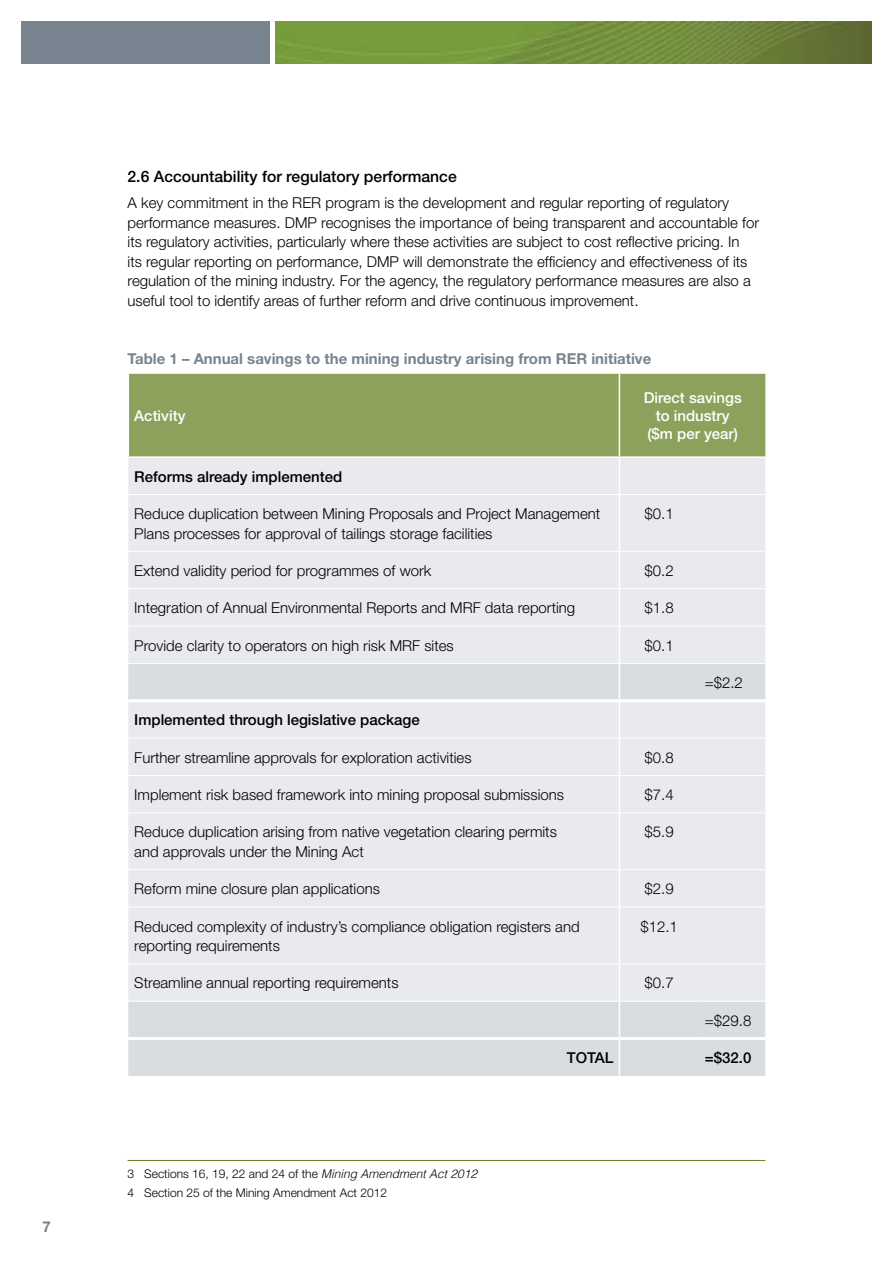
<style>
.page{position:relative;width:893px;height:1263px;background:#fff}
.page>*{position:absolute;margin:0;border:0;box-sizing:border-box;transform-origin:0 0}
.Heading_2{font:500 15.75px "Helvetica Neue";color:#000}
.Body_Copy{font:300 15px/19.5px "Helvetica Neue";color:#000}
.Body_Copy-2{font:500 15px "Helvetica Neue";color:#000}
.Body_Copy-3{font:700 15px "Helvetica Neue";color:#77848f}
.Body_Copy-4{font:500 15px/18px "Helvetica Neue";color:#fff;text-align:center}
.Footnote_text{font:300 12px/19.5px "Helvetica Neue";color:#000}
.s1{font-family:"Helvetica";font-style:italic}
</style>
<div class="page">
<img style="left:21px;top:21px;width:851px;height:43px">
<div style="left:21px;top:22px;width:252px;height:42px;background:#77848f"></div>
<div style="left:270px;top:16px;width:5px;height:99px;background:#fff"></div>
<div style="left:129px;top:374px;width:636px;height:82px;background:#8ba15c"></div>
<div style="left:128px;top:458px;width:637px;height:205px;background:#e9eaed"></div>
<svg style="left:128px;top:664px;width:637px;height:412px;background:#e5e6e9"></svg>
<hr style="left:619px;top:374px;width:1px;height:82px;background:#fff">
<hr style="left:619px;top:458px;width:1px;height:36px;background:#fff">
<hr style="left:619px;top:495px;width:1px;height:56px;background:#fff">
<hr style="left:619px;top:552px;width:1px;height:36px;background:#fff">
<hr style="left:619px;top:589px;width:1px;height:37px;background:#fff">
<hr style="left:619px;top:626px;width:1px;height:37px;background:#fff">
<hr style="left:619px;top:702px;width:1px;height:36px;background:#fff">
<hr style="left:619px;top:738px;width:1px;height:37px;background:#fff">
<hr style="left:619px;top:776px;width:1px;height:36px;background:#fff">
<hr style="left:619px;top:813px;width:1px;height:56px;background:#fff">
<hr style="left:619px;top:870px;width:1px;height:37px;background:#fff">
<hr style="left:619px;top:907px;width:1px;height:56px;background:#fff">
<hr style="left:619px;top:964px;width:1px;height:37px;background:#fff">
<hr style="left:619px;top:664px;width:1px;height:35px;background:#fff">
<hr style="left:619px;top:1001px;width:1px;height:36px;background:#fff">
<hr style="left:619px;top:1040px;width:1px;height:36px;background:#fff">
<hr style="left:128px;top:738px;width:491px;height:1px;background:#fff">
<hr style="left:619px;top:738px;width:80px;height:1px;background:#fff">
<hr style="left:699px;top:738px;width:66px;height:1px;background:#fff">
<hr style="left:128px;top:775px;width:491px;height:1px;background:#fff">
<hr style="left:619px;top:775px;width:80px;height:1px;background:#fff">
<hr style="left:699px;top:775px;width:66px;height:1px;background:#fff">
<hr style="left:128px;top:812px;width:491px;height:1px;background:#fff">
<hr style="left:619px;top:812px;width:80px;height:1px;background:#fff">
<hr style="left:699px;top:812px;width:66px;height:1px;background:#fff">
<hr style="left:128px;top:869px;width:491px;height:1px;background:#fff">
<hr style="left:619px;top:869px;width:80px;height:1px;background:#fff">
<hr style="left:699px;top:869px;width:66px;height:1px;background:#fff">
<hr style="left:128px;top:907px;width:491px;height:1px;background:#fff">
<hr style="left:619px;top:907px;width:80px;height:1px;background:#fff">
<hr style="left:699px;top:907px;width:66px;height:1px;background:#fff">
<hr style="left:128px;top:963px;width:491px;height:1px;background:#fff">
<hr style="left:619px;top:963px;width:80px;height:1px;background:#fff">
<hr style="left:699px;top:963px;width:66px;height:1px;background:#fff">
<hr style="left:128px;top:1001px;width:491px;height:1px;background:#fff">
<hr style="left:619px;top:1001px;width:80px;height:1px;background:#fff">
<hr style="left:699px;top:1001px;width:66px;height:1px;background:#fff">
<hr style="left:128px;top:1037px;width:491px;height:3px;background:#fff">
<hr style="left:619px;top:1037px;width:80px;height:3px;background:#fff">
<hr style="left:699px;top:1037px;width:66px;height:3px;background:#fff">
<hr style="left:128px;top:699px;width:491px;height:3px;background:#fff">
<hr style="left:619px;top:699px;width:80px;height:3px;background:#fff">
<hr style="left:699px;top:699px;width:66px;height:3px;background:#fff">
<hr style="left:128px;top:494px;width:491px;height:1px;background:#fff">
<hr style="left:619px;top:494px;width:80px;height:1px;background:#fff">
<hr style="left:699px;top:494px;width:66px;height:1px;background:#fff">
<hr style="left:128px;top:551px;width:491px;height:1px;background:#fff">
<hr style="left:619px;top:551px;width:80px;height:1px;background:#fff">
<hr style="left:699px;top:551px;width:66px;height:1px;background:#fff">
<hr style="left:128px;top:588px;width:491px;height:1px;background:#fff">
<hr style="left:619px;top:588px;width:80px;height:1px;background:#fff">
<hr style="left:699px;top:588px;width:66px;height:1px;background:#fff">
<hr style="left:128px;top:626px;width:491px;height:1px;background:#fff">
<hr style="left:619px;top:626px;width:80px;height:1px;background:#fff">
<hr style="left:699px;top:626px;width:66px;height:1px;background:#fff">
<hr style="left:128px;top:1160px;width:637px;height:1px;background:#648326">
<p class="Body_Copy-3" style="left:43px;top:1217px;width:10px">7</p>
<p class="Heading_2" style="left:128px;top:167px;width:331px">2.6 Accountability for regulatory performance</p>
<p class="Body_Copy" style="left:128px;top:193px;width:633px">A key commitment in the RER program is the development and regular reporting of regulatory performance measures. DMP recognises the importance of being transparent and accountable for its regulatory activities, particularly where these activities are subject to cost reflective pricing. In<br>its regular reporting on performance, DMP will demonstrate the efficiency and effectiveness of its regulation of the mining industry. For the agency, the regulatory performance measures are also a useful tool to identify areas of further reform and drive continuous improvement.</p>
<p class="Body_Copy-3" style="left:128px;top:349px;width:525px">Table 1 – Annual savings to the mining industry arising from RER initiative</p>
<p class="Body_Copy-4" style="left:134px;top:407px;width:53px">Activity</p>
<p class="Body_Copy-4" style="left:644px;top:389px;width:100px">Direct savings to industry ($m per year)</p>
<p class="Body_Copy-2" style="left:134px;top:467px;width:209px">Reforms already implemented</p>
<p class="Body_Copy" style="left:134px;top:504px;width:467px">Reduce duplication between Mining Proposals and Project Management<br>Plans processes for approval of tailings storage facilities</p>
<p class="Body_Copy" style="left:644px;top:504px;width:31px">$0.1</p>
<p class="Body_Copy" style="left:134px;top:560px;width:299px">Extend validity period for programmes of work</p>
<p class="Body_Copy" style="left:644px;top:560px;width:31px">$0.2</p>
<p class="Body_Copy" style="left:134px;top:598px;width:442px">Integration of Annual Environmental Reports and MRF data reporting</p>
<p class="Body_Copy" style="left:644px;top:598px;width:31px">$1.8</p>
<p class="Body_Copy" style="left:134px;top:635px;width:321px">Provide clarity to operators on high risk MRF sites</p>
<p class="Body_Copy" style="left:644px;top:635px;width:31px">$0.1</p>
<p class="Body_Copy-2" style="left:134px;top:711px;width:287px">Implemented through legislative package</p>
<p class="Body_Copy" style="left:134px;top:747px;width:339px">Further streamline approvals for exploration activities</p>
<p class="Body_Copy" style="left:644px;top:747px;width:31px">$0.8</p>
<p class="Body_Copy" style="left:134px;top:785px;width:431px">Implement risk based framework into mining proposal submissions</p>
<p class="Body_Copy" style="left:644px;top:785px;width:31px">$7.4</p>
<p class="Body_Copy" style="left:134px;top:822px;width:424px">Reduce duplication arising from native vegetation clearing permits and approvals under the Mining Act</p>
<p class="Body_Copy" style="left:644px;top:822px;width:31px">$5.9</p>
<p class="Body_Copy" style="left:134px;top:879px;width:247px">Reform mine closure plan applications</p>
<p class="Body_Copy" style="left:644px;top:879px;width:31px">$2.9</p>
<p class="Body_Copy" style="left:134px;top:916px;width:447px">Reduced complexity of industry’s compliance obligation registers and reporting requirements</p>
<p class="Body_Copy" style="left:640px;top:916px;width:39px">$12.1</p>
<p class="Body_Copy" style="left:134px;top:973px;width:266px">Streamline annual reporting requirements</p>
<p class="Body_Copy" style="left:644px;top:973px;width:31px">$0.7</p>
<p class="Body_Copy" style="left:705px;top:672px;width:40px">=$2.2</p>
<p class="Body_Copy" style="left:705px;top:1010px;width:48px">=$29.8</p>
<p class="Footnote_text" style="left:128px;top:1163px;width:351px">3 Sections 16, 19, 22 and 24 of the <span class="s1">Mining Amendment Act 2012<br></span>4 Section 25 of the Mining Amendment Act 2012</p>
<p class="Body_Copy-2" style="left:567px;top:1049px;width:48px">TOTAL</p>
<p class="Body_Copy-2" style="left:705px;top:1049px;width:48px">=$32.0</p>
</div>
